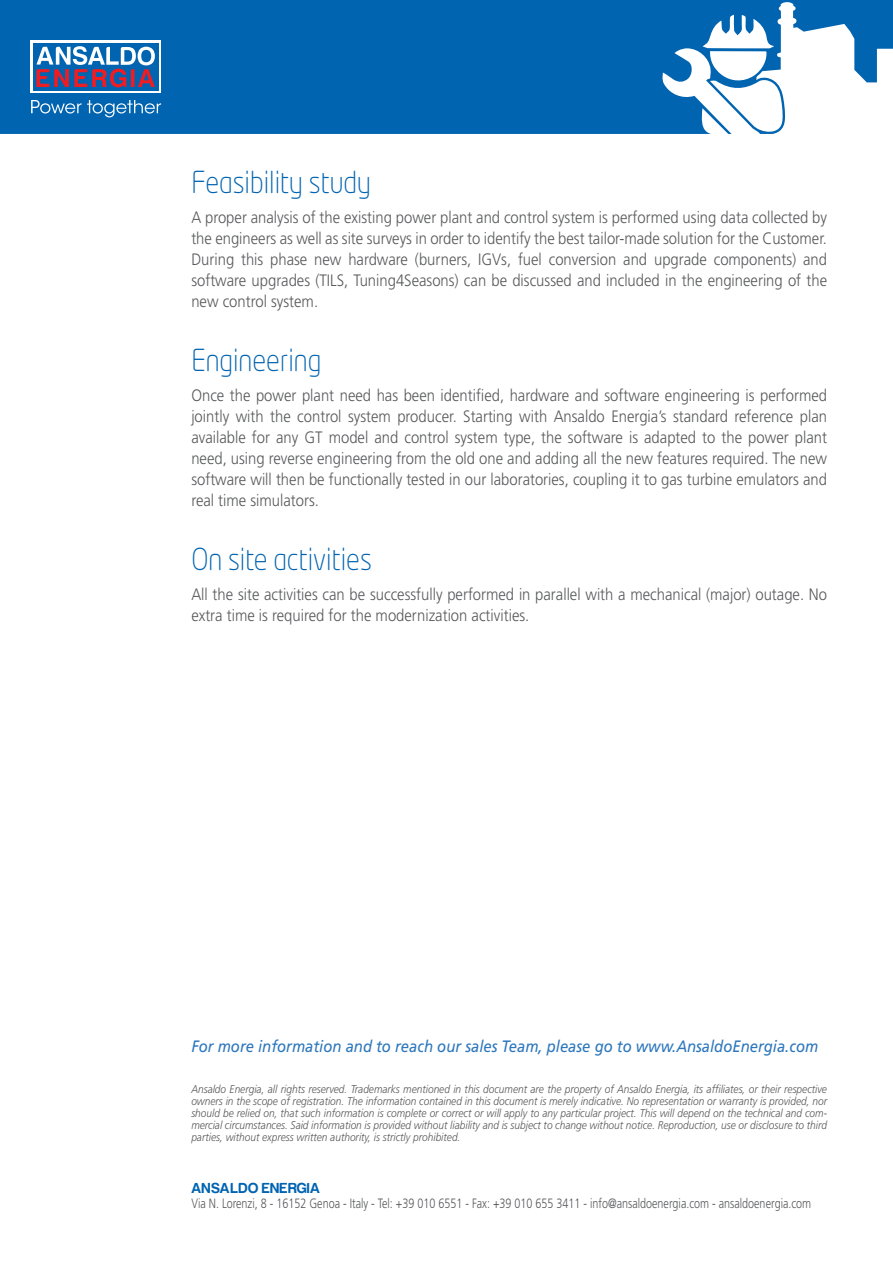
<style>
.page{position:relative;width:893px;height:1263px;background:#fff}
.page>*{position:absolute;margin:0;border:0;box-sizing:border-box;transform-origin:0 0}
.t1{font:300 30px "Neo Tech Std";color:#0164b1;scale:.9 1}
.t2{font:300 16.5px/21px "Frutiger LT Std";color:#57585a;text-align:justify;scale:.9 1}
.t3{font:italic 16.5px "Frutiger LT Std";color:#2d77bd;scale:.9 1}
.t4{font:15px "Harabara";letter-spacing:.05em;color:#0164b1}
.t5{font:300 13.5px "Frutiger LT Std";color:#57585a;scale:.8 1}
.t6{font:italic 300 11.25px/12px "Frutiger LT Std";color:#57585a;text-align:justify;scale:.9 1}
</style>
<div class="page">
<svg style="left:0;top:0;width:893px;height:134px;background:#1d75b9"></svg>
<svg style="left:702px;top:15px;width:82px;height:119px"></svg>
<div style="left:30px;top:40px;width:131px;height:53px;background:#fff"></div>
<div style="left:33px;top:43px;width:125px;height:48px;background:#0164b1"></div>
<svg style="left:36px;top:46px;width:119px;height:41px"></svg>
<svg style="left:31px;top:100px;width:130px;height:17px;background:#3382c0"></svg>
<h1 class="t1" style="left:191px;top:164px;width:201px">Feasibility study</h1>
<p class="t2" style="left:191px;top:207px;width:708px">A proper analysis of the existing power plant and control system is performed using data collected by the engineers as well as site surveys in order to identify the best tailor-made solution for the Customer.<br>During this phase new hardware (burners, IGVs, fuel conversion and upgrade components) and software upgrades (TILS, Tuning4Seasons) can be discussed and included in the engineering of the new control system.</p>
<h1 class="t1" style="left:191px;top:342px;width:146px">Engineering</h1>
<p class="t2" style="left:191px;top:385px;width:708px">Once the power plant need has been identified, hardware and software engineering is performed jointly with the control system producer. Starting with Ansaldo Energia’s standard reference plan available for any GT model and control system type, the software is adapted to the power plant need, using reverse engineering from the old one and adding all the new features required. The new software will then be functionally tested in our laboratories, coupling it to gas turbine emulators and real time simulators.</p>
<h1 class="t1" style="left:191px;top:541px;width:202px">On site activities</h1>
<p class="t2" style="left:191px;top:584px;width:708px">All the site activities can be successfully performed in parallel with a mechanical (major) outage. No extra time is required for the modernization activities.</p>
<p class="t3" style="left:191px;top:1037px;width:698px">For more information and to reach our sales Team, please go to www.AnsaldoEnergia.com</p>
<p class="t6" style="left:191px;top:1083px;width:708px">Ansaldo Energia, all rights reserved. Trademarks mentioned in this document are the property of Ansaldo Energia, its affiliates, or their respective owners in the scope of registration. The information contained in this document is merely indicative. No representation or warranty is provided, nor should be relied on, that such information is complete or correct or will apply to any particular project. This will depend on the technical and com&shy;mercial circumstances. Said information is provided without liability and is subject to change without notice. Reproduction, use or disclosure to third parties, without express written authority, is strictly prohibited.</p>
<p class="t4" style="left:191px;top:1180px;width:127px">ANSALDO ENERGIA</p>
<p class="t5" style="left:191px;top:1195px;width:776px">Via N. Lorenzi, 8 - 16152 Genoa - Italy - Tel: +39 010 6551 - Fax: +39 010 655 3411 - info@ansaldoenergia.com - ansaldoenergia.com</p>
</div>
